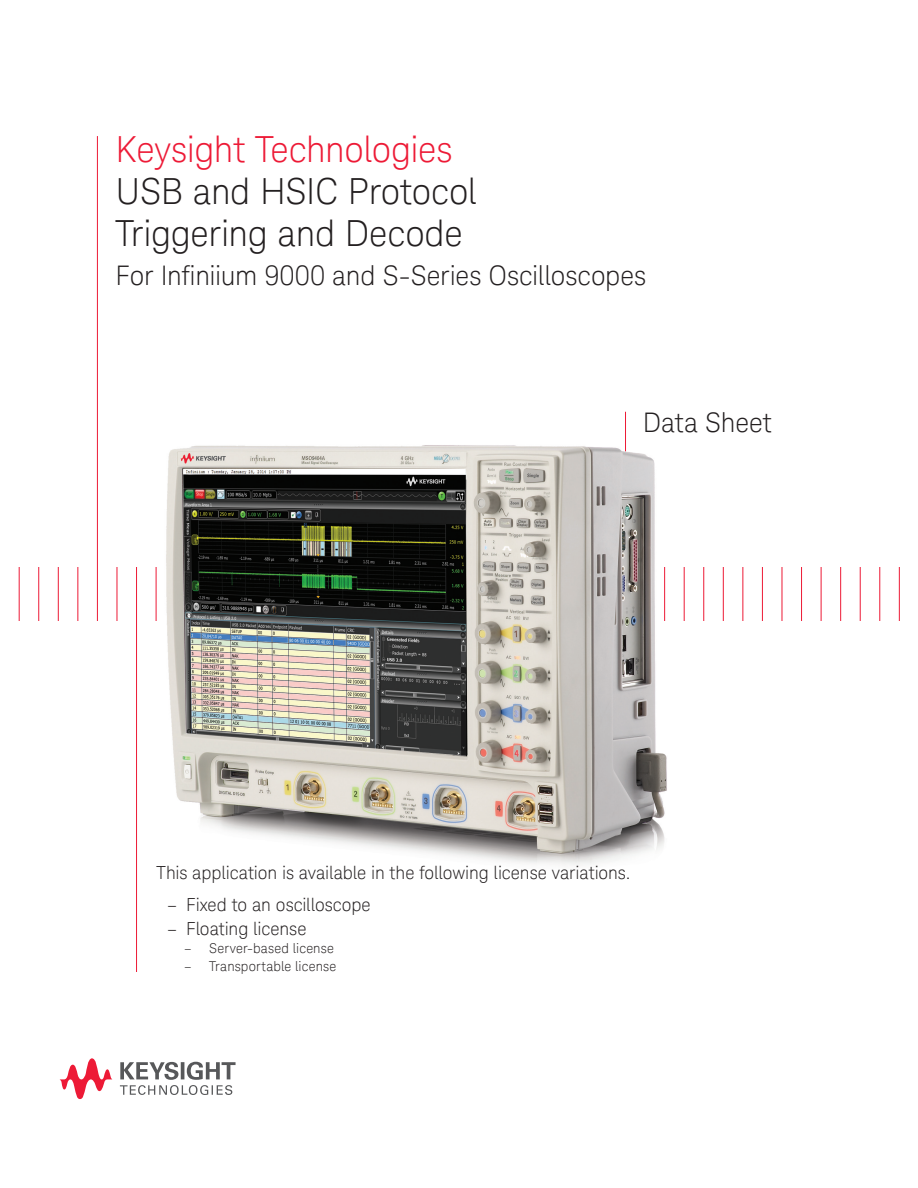
<style>
.page{position:relative;width:918px;height:1188px;background:#fff}
.page>*{position:absolute;margin:0;border:0;box-sizing:border-box;transform-origin:0 0}
.t1{font:300 36px/42px "Keysight Sans";letter-spacing:-.01em;color:#231f20}
.t2{font:300 36px "Keysight Sans";letter-spacing:-.01em;color:#ed1a36}
.t3{font:300 27px "Keysight Sans";letter-spacing:-.005em;color:#231f20}
.t4{font:300 18px "Keysight Sans";letter-spacing:-.005em;color:#231f20}
.t5{font:300 13.5px "Keysight Sans";letter-spacing:.01em;color:#231f20}
</style>
<div class="page">
<hr style="left:19px;top:567px;width:1px;height:54px;background:#ed1a36">
<hr style="left:38px;top:567px;width:1px;height:54px;background:#ed1a36">
<hr style="left:58px;top:567px;width:1px;height:54px;background:#ed1a36">
<hr style="left:77px;top:567px;width:1px;height:54px;background:#ed1a36">
<hr style="left:97px;top:136px;width:1px;height:485px;background:#ed1a36">
<hr style="left:117px;top:567px;width:1px;height:54px;background:#ed1a36">
<hr style="left:136px;top:567px;width:1px;height:405px;background:#ed1a36">
<hr style="left:156px;top:567px;width:1px;height:54px;background:#ed1a36">
<hr style="left:625px;top:412px;width:1px;height:209px;background:#ed1a36">
<hr style="left:684px;top:567px;width:1px;height:54px;background:#ed1a36">
<hr style="left:703px;top:567px;width:1px;height:54px;background:#ed1a36">
<hr style="left:723px;top:567px;width:1px;height:54px;background:#ed1a36">
<hr style="left:742px;top:567px;width:1px;height:54px;background:#ed1a36">
<hr style="left:762px;top:567px;width:1px;height:54px;background:#ed1a36">
<hr style="left:782px;top:567px;width:1px;height:54px;background:#ed1a36">
<hr style="left:801px;top:567px;width:1px;height:54px;background:#ed1a36">
<hr style="left:821px;top:567px;width:1px;height:54px;background:#ed1a36">
<hr style="left:840px;top:567px;width:1px;height:54px;background:#ed1a36">
<hr style="left:860px;top:567px;width:1px;height:54px;background:#ed1a36">
<hr style="left:879px;top:567px;width:1px;height:54px;background:#ed1a36">
<hr style="left:899px;top:567px;width:1px;height:54px;background:#ed1a36">
<svg style="left:120px;top:1062px;width:116px;height:33px"></svg>
<svg style="left:60px;top:1058px;width:53px;height:41px"></svg>
<img style="left:166px;top:445px;width:501px;height:421px">
<h1 class="t2" style="left:116px;top:128px;width:339px">Keysight Technologies</h1>
<h1 class="t1" style="left:116px;top:170px;width:363px">USB and HSIC Protocol<br>Triggering and Decode</h1>
<h2 class="t3" style="left:116px;top:259px;width:532px">For Infiniium 9000 and S-Series Oscilloscopes</h2>
<h2 class="t3" style="left:643px;top:407px;width:131px">Data Sheet</h2>
<p class="t4" style="left:156px;top:862px;width:476px">This application is available in the following license variations.</p>
<p class="t4" style="left:167px;top:894px;width:205px">– Fixed to an oscilloscope</p>
<p class="t4" style="left:167px;top:918px;width:141px">– Floating license</p>
<p class="t5" style="left:184px;top:941px;width:151px">– Server-based license</p>
<p class="t5" style="left:184px;top:959px;width:154px">– Transportable license</p>
</div>
